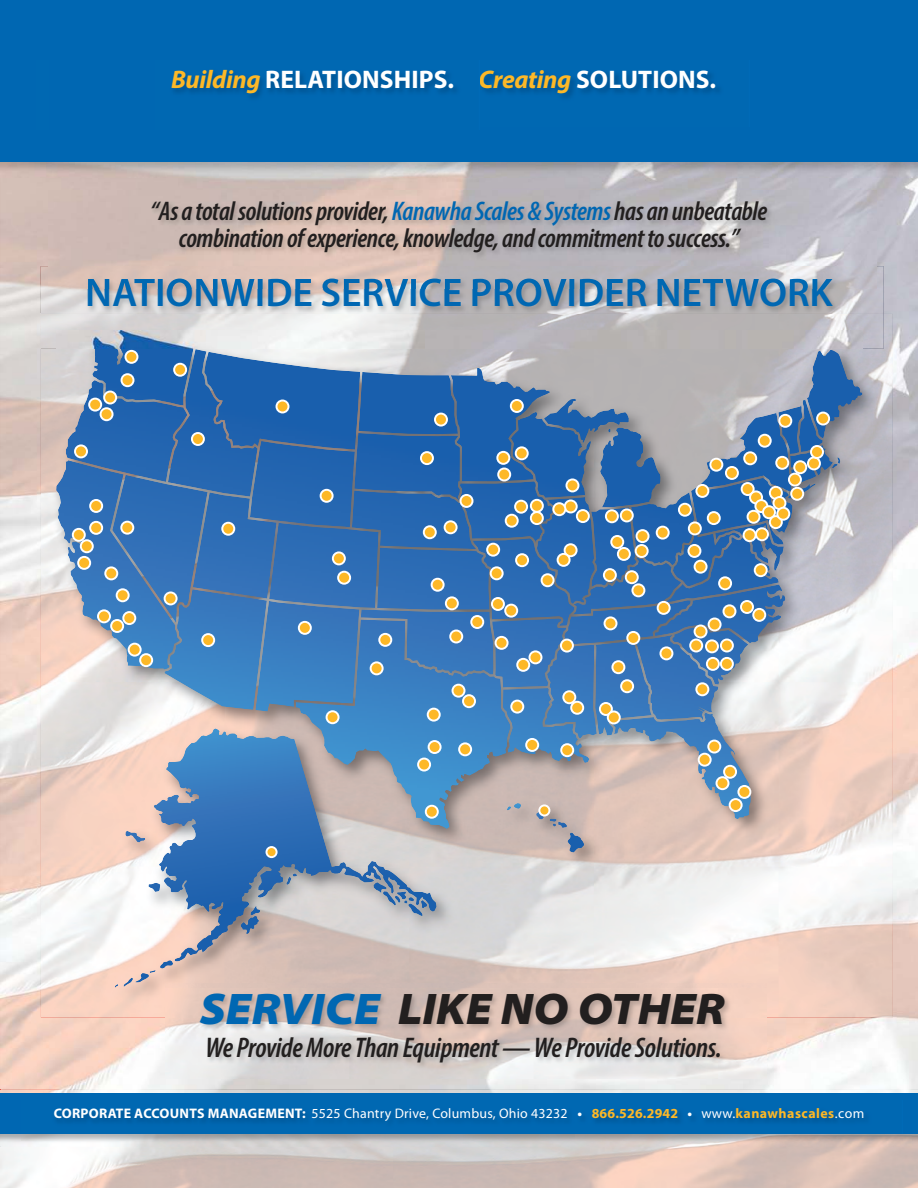
<style>
.page{position:relative;width:918px;height:1188px;background:#fff}
.page>*{position:absolute;margin:0;border:0;box-sizing:border-box;transform-origin:0 0}
.t1{font:italic 900 semi-expanded 44.55px "Myriad Pro";color:#221f1f}
.t2{font:600 39.75px "Myriad Pro";color:#0067b2}
.t3{font:italic 600 condensed 28.5px "Myriad Pro";letter-spacing:-.01em;color:#221f1f}
.t4{font:italic 600 condensed 27px/27px "Myriad Pro";letter-spacing:-.015em;color:#221f1f;text-align:center}
.t5{font:700 25.5px "Myriad Pro";letter-spacing:.005em;color:#fff}
.t6{font:13.8px "Myriad Pro";letter-spacing:.015em;color:#fff}
.s1{font-style:italic;color:#fdb827}
.s2{color:#0067b2}
.s3{font-weight:700}
.s4{font-weight:700;color:#fdb827}
</style>
<div class="page">
<img style="left:0;top:178px;width:918px;height:912px">
<img style="left:41px;top:314px;width:852px;height:703px">
<img style="left:123px;top:873px;width:300px;height:114px">
<img style="left:507px;top:803px;width:77px;height:50px">
<img style="left:352px;top:429px;width:488px;height:181px">
<svg style="left:425px;top:805px;width:14px;height:14px"></svg>
<svg style="left:417px;top:740px;width:25px;height:32px"></svg>
<svg style="left:427px;top:708px;width:14px;height:14px"></svg>
<svg style="left:326px;top:710px;width:14px;height:14px"></svg>
<svg style="left:298px;top:621px;width:14px;height:14px"></svg>
<svg style="left:201px;top:633px;width:14px;height:14px"></svg>
<svg style="left:128px;top:643px;width:25px;height:24px"></svg>
<svg style="left:97px;top:609px;width:39px;height:24px"></svg>
<svg style="left:116px;top:588px;width:14px;height:14px"></svg>
<svg style="left:89px;top:499px;width:14px;height:14px"></svg>
<svg style="left:74px;top:444px;width:14px;height:14px"></svg>
<svg style="left:88px;top:373px;width:46px;height:48px;background:#6688a5"></svg>
<svg style="left:125px;top:350px;width:13px;height:14px"></svg>
<svg style="left:173px;top:363px;width:14px;height:14px"></svg>
<svg style="left:191px;top:432px;width:14px;height:14px"></svg>
<svg style="left:72px;top:521px;width:62px;height:59px;background:#6b8ead"></svg>
<svg style="left:221px;top:522px;width:14px;height:14px"></svg>
<svg style="left:164px;top:591px;width:14px;height:14px"></svg>
<svg style="left:370px;top:661px;width:14px;height:14px"></svg>
<svg style="left:337px;top:571px;width:14px;height:14px"></svg>
<svg style="left:332px;top:551px;width:14px;height:14px"></svg>
<svg style="left:320px;top:489px;width:14px;height:14px"></svg>
<svg style="left:276px;top:400px;width:13px;height:13px"></svg>
<svg style="left:434px;top:413px;width:14px;height:14px"></svg>
<svg style="left:420px;top:451px;width:14px;height:14px"></svg>
<svg style="left:444px;top:520px;width:14px;height:14px"></svg>
<svg style="left:423px;top:525px;width:14px;height:14px"></svg>
<svg style="left:431px;top:578px;width:28px;height:32px"></svg>
<svg style="left:449px;top:630px;width:14px;height:13px"></svg>
<svg style="left:378px;top:633px;width:14px;height:14px"></svg>
<svg style="left:470px;top:615px;width:14px;height:14px"></svg>
<svg style="left:452px;top:684px;width:24px;height:24px"></svg>
<svg style="left:458px;top:742px;width:14px;height:14px"></svg>
<svg style="left:525px;top:738px;width:14px;height:14px"></svg>
<svg style="left:560px;top:743px;width:14px;height:14px"></svg>
<svg style="left:510px;top:700px;width:14px;height:14px"></svg>
<svg style="left:516px;top:650px;width:26px;height:22px"></svg>
<svg style="left:495px;top:636px;width:14px;height:14px"></svg>
<svg style="left:491px;top:597px;width:27px;height:21px"></svg>
<svg style="left:490px;top:566px;width:14px;height:14px"></svg>
<svg style="left:515px;top:553px;width:14px;height:14px"></svg>
<svg style="left:486px;top:543px;width:14px;height:14px"></svg>
<svg style="left:505px;top:499px;width:39px;height:29px"></svg>
<svg style="left:460px;top:494px;width:14px;height:14px"></svg>
<svg style="left:496px;top:446px;width:33px;height:35px"></svg>
<svg style="left:510px;top:399px;width:14px;height:14px"></svg>
<svg style="left:566px;top:478px;width:13px;height:14px"></svg>
<svg style="left:552px;top:500px;width:38px;height:23px"></svg>
<svg style="left:557px;top:543px;width:21px;height:24px"></svg>
<svg style="left:541px;top:573px;width:14px;height:14px"></svg>
<svg style="left:604px;top:616px;width:13px;height:14px"></svg>
<svg style="left:659px;top:646px;width:14px;height:14px"></svg>
<svg style="left:695px;top:682px;width:14px;height:14px"></svg>
<svg style="left:689px;top:600px;width:77px;height:71px;background:#7e97a9"></svg>
<svg style="left:657px;top:601px;width:14px;height:14px"></svg>
<svg style="left:625px;top:570px;width:20px;height:27px"></svg>
<svg style="left:603px;top:568px;width:14px;height:14px"></svg>
<svg style="left:605px;top:508px;width:29px;height:15px"></svg>
<svg style="left:611px;top:660px;width:23px;height:33px"></svg>
<svg style="left:610px;top:529px;width:40px;height:32px"></svg>
<svg style="left:656px;top:526px;width:14px;height:14px"></svg>
<svg style="left:778px;top:414px;width:14px;height:14px"></svg>
<svg style="left:816px;top:412px;width:14px;height:14px"></svg>
<svg style="left:678px;top:434px;width:146px;height:156px;background:#7a91a7"></svg>
<svg style="left:626px;top:631px;width:14px;height:14px"></svg>
<svg style="left:560px;top:639px;width:14px;height:14px"></svg>
<svg style="left:562px;top:690px;width:22px;height:25px"></svg>
<svg style="left:599px;top:702px;width:22px;height:22px"></svg>
<svg style="left:698px;top:740px;width:53px;height:72px;background:#9ca8ae"></svg>
<svg style="left:266px;top:846px;width:12px;height:12px"></svg>
<svg style="left:538px;top:804px;width:12px;height:12px"></svg>
<img style="left:41px;top:266px;width:843px;height:83px">
<img style="left:56px;top:331px;width:806px;height:18px">
<img style="left:48px;top:191px;width:828px;height:97px">
<img style="left:88px;top:279px;width:421px;height:9px">
<img style="left:165px;top:984px;width:602px;height:94px">
<img style="left:0;top:162px;width:918px;height:16px">
<div style="left:0;top:0;width:918px;height:162px;background:#0067b2"></div>
<img style="left:0;top:1090px;width:918px;height:57px">
<div style="left:0;top:1094px;width:918px;height:40px;background:#0067b2"></div>
<img style="left:22px;top:1112px;width:880px;height:29px">
<svg style="left:912px;top:1134px;width:6px;height:12px"></svg>
<p class="t5" style="left:171px;top:65px;width:547px"><span class="s1">Building</span> RELATIONSHIPS. <span class="s1">Creating</span> SOLUTIONS.</p>
<p class="t4" style="left:151px;top:200px;width:618px">“As a total solutions provider, <span class="s2">Kanawha Scales &amp; Systems</span> has an unbeatable combination of experience, knowledge, and commitment to success.”</p>
<h2 class="t2" style="left:85px;top:269px;width:749px">NATIONWIDE SERVICE PROVIDER NETWORK</h2>
<h1 class="t1" style="left:200px;top:983px;width:527px"><span class="s2">SERVICE</span> LIKE NO OTHER</h1>
<p class="t3" style="left:205px;top:1037px;width:518px">We Provide More Than Equipment — We Provide Solutions.</p>
<p class="t6" style="left:54px;top:1109px;width:812px"><span class="s3">CORPORATE ACCOUNTS MANAGEMENT:</span> 5525 Chantry Drive, Columbus, Ohio 43232 <span class="s3">•</span> <span class="s4">866.526.2942</span> <span class="s3">•</span> www.<span class="s4">kanawhascales</span>.com</p>
</div>
